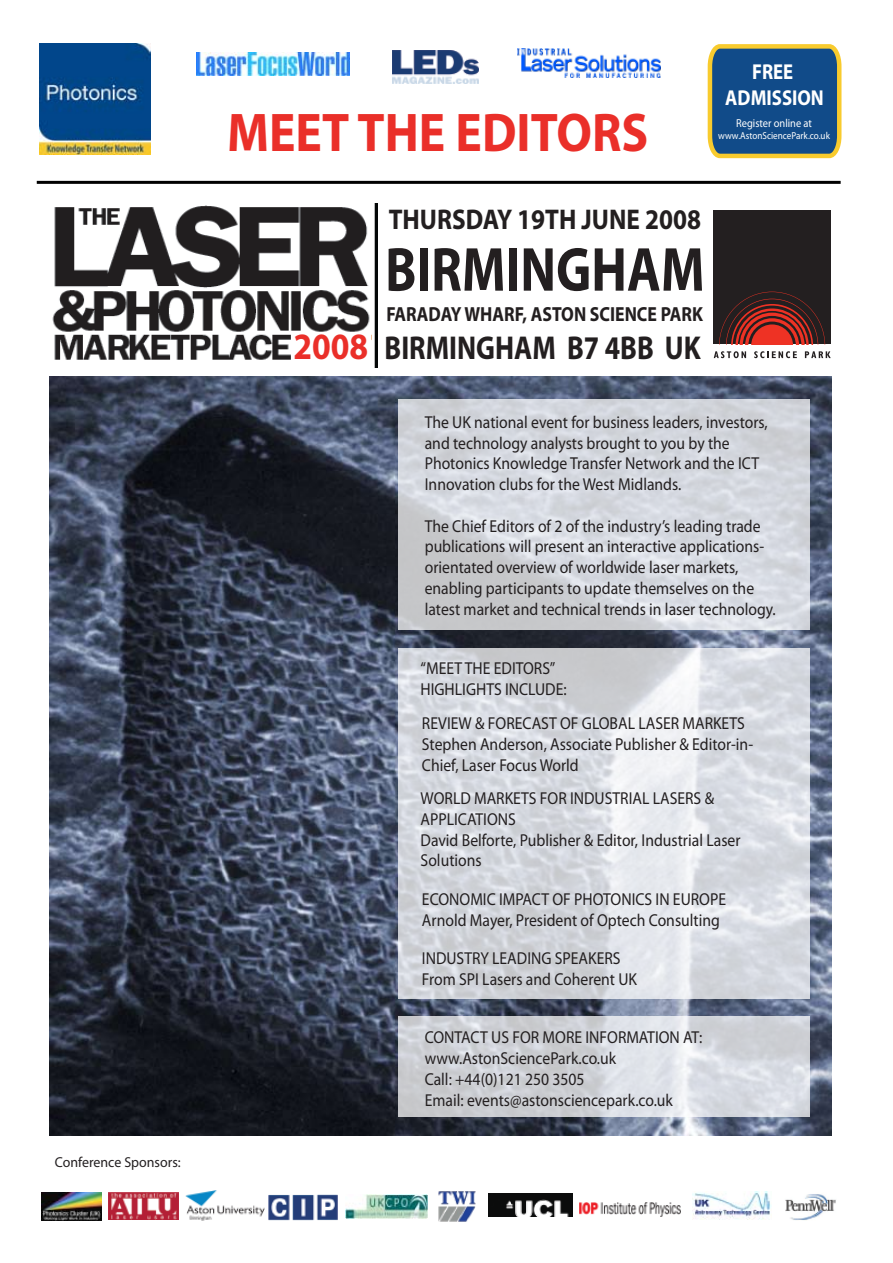
<style>
.page{position:relative;width:893px;height:1263px;background:#fff}
.page>*{position:absolute;margin:0;border:0;box-sizing:border-box;transform-origin:0 0}
.t1{font:700 62.7px "Myriad Pro";color:#231f20;scale:.83 1}
.t2{font:700 54.75px "Myriad Pro";color:#ea2f29;scale:.91 1}
.t3{font:700 37.2px "Myriad Pro";color:#ea2f29;scale:.91 1}
.t4{font:700 33.15px "Myriad Pro";color:#231f20;scale:.84 1}
.t5{font:700 28.65px "Myriad Pro";color:#231f20;scale:.88 1}
.t6{font:700 21.6px/26px "Myriad Pro";color:#fff;text-align:center;scale:.87 1}
.t7{font:700 20.4px "Myriad Pro";color:#231f20;scale:.87 1}
.t8{font:17.25px/20.7px "Myriad Pro";color:#231f20;scale:.91 1}
.t9{font:14.4px "Myriad Pro";color:#231f20}
.t10{font:11.55px "Myriad Pro";color:#fff;scale:.91 1}
.t11{font:10.05px "Myriad Pro";color:#fff;scale:.91 1}
</style>
<div class="page">
<img style="left:50px;top:376px;width:781px;height:760px">
<img style="left:52px;top:204px;width:325px;height:163px">
<div style="left:292px;top:333px;width:79px;height:31px;background:#fff"></div>
<img style="left:39px;top:43px;width:111px;height:111px">
<img style="left:393px;top:50px;width:85px;height:34px">
<svg style="left:707px;top:44px;width:135px;height:115px;background:#356182"></svg>
<hr style="left:37px;top:181px;width:804px;height:3px;background:#000">
<svg style="left:398px;top:399px;width:412px;height:230px;background:#d3d6dc"></svg>
<svg style="left:398px;top:648px;width:412px;height:351px;background:#d9dbe1"></svg>
<img style="left:579px;top:1202px;width:101px;height:15px">
<svg style="left:805px;top:351px;width:26px;height:7px"></svg>
<svg style="left:714px;top:351px;width:32px;height:7px"></svg>
<svg style="left:754px;top:351px;width:43px;height:7px"></svg>
<div style="left:713px;top:211px;width:118px;height:133px;background:#231f20"></div>
<svg style="left:719px;top:292px;width:106px;height:52px"></svg>
<img style="left:41px;top:1193px;width:60px;height:27px">
<img style="left:109px;top:1193px;width:69px;height:27px">
<img style="left:186px;top:1190px;width:78px;height:31px">
<img style="left:268px;top:1194px;width:69px;height:27px">
<img style="left:345px;top:1194px;width:83px;height:24px">
<img style="left:438px;top:1191px;width:37px;height:31px">
<img style="left:785px;top:1194px;width:51px;height:27px">
<img style="left:488px;top:1194px;width:85px;height:23px">
<img style="left:197px;top:53px;width:152px;height:23px">
<img style="left:517px;top:48px;width:143px;height:30px">
<img style="left:693px;top:1191px;width:78px;height:28px">
<svg style="left:398px;top:1016px;width:412px;height:100px;background:#d3d6db"></svg>
<p class="t9" style="left:55px;top:1153px;width:127px">Conference Sponsors:</p>
<h2 class="t2" style="left:227px;top:96px;width:464px">MEET THE EDITORS</h2>
<p class="t6" style="left:725px;top:58px;width:115px">FREE<br>ADMISSION</p>
<p class="t10" style="left:736px;top:116px;width:85px">Register online at</p>
<p class="t11" style="left:718px;top:130px;width:124px">www.AstonSciencePark.co.uk</p>
<h3 class="t3" style="left:293px;top:322px;width:84px">2008</h3>
<h3 class="t5" style="left:389px;top:201px;width:356px">THURSDAY 19TH JUNE 2008</h3>
<h1 class="t1" style="left:385px;top:229px;width:386px">BIRMINGHAM</h1>
<p class="t7" style="left:386px;top:300px;width:366px">FARADAY WHARF, ASTON SCIENCE PARK</p>
<h3 class="t4" style="left:385px;top:326px;width:378px">BIRMINGHAM B7 4BB UK</h3>
<p class="t8" style="left:425px;top:411px;width:378px">The UK national event for business leaders, investors, and technology analysts brought to you by the Photonics Knowledge Transfer Network and the ICT Innovation clubs for the West Midlands.</p>
<p class="t8" style="left:425px;top:515px;width:387px">The Chief Editors of 2 of the industry’s leading trade publications will present an interactive applications&shy;orientated overview of worldwide laser markets, enabling participants to update themselves on the latest market and technical trends in laser technology.</p>
<p class="t8" style="left:421px;top:658px;width:162px">“MEET THE EDITORS”<br>HIGHLIGHTS INCLUDE:</p>
<p class="t8" style="left:422px;top:713px;width:365px">REVIEW &amp; FORECAST OF GLOBAL LASER MARKETS<br>Stephen Anderson, Associate Publisher &amp; Editor-in-<br>Chief, Laser Focus World</p>
<p class="t8" style="left:421px;top:788px;width:353px">WORLD MARKETS FOR INDUSTRIAL LASERS &amp;<br>APPLICATIONS<br>David Belforte, Publisher &amp; Editor, Industrial Laser<br>Solutions</p>
<p class="t8" style="left:422px;top:888px;width:336px">ECONOMIC IMPACT OF PHOTONICS IN EUROPE<br>Arnold Mayer, President of Optech Consulting</p>
<p class="t8" style="left:422px;top:948px;width:238px">INDUSTRY LEADING SPEAKERS<br>From SPI Lasers and Coherent UK</p>
<p class="t8" style="left:425px;top:1027px;width:306px">CONTACT US FOR MORE INFORMATION AT: www.AstonSciencePark.co.uk<br>Call: +44(0)121 250 3505<br>Email: events@astonsciencepark.co.uk</p>
</div>
